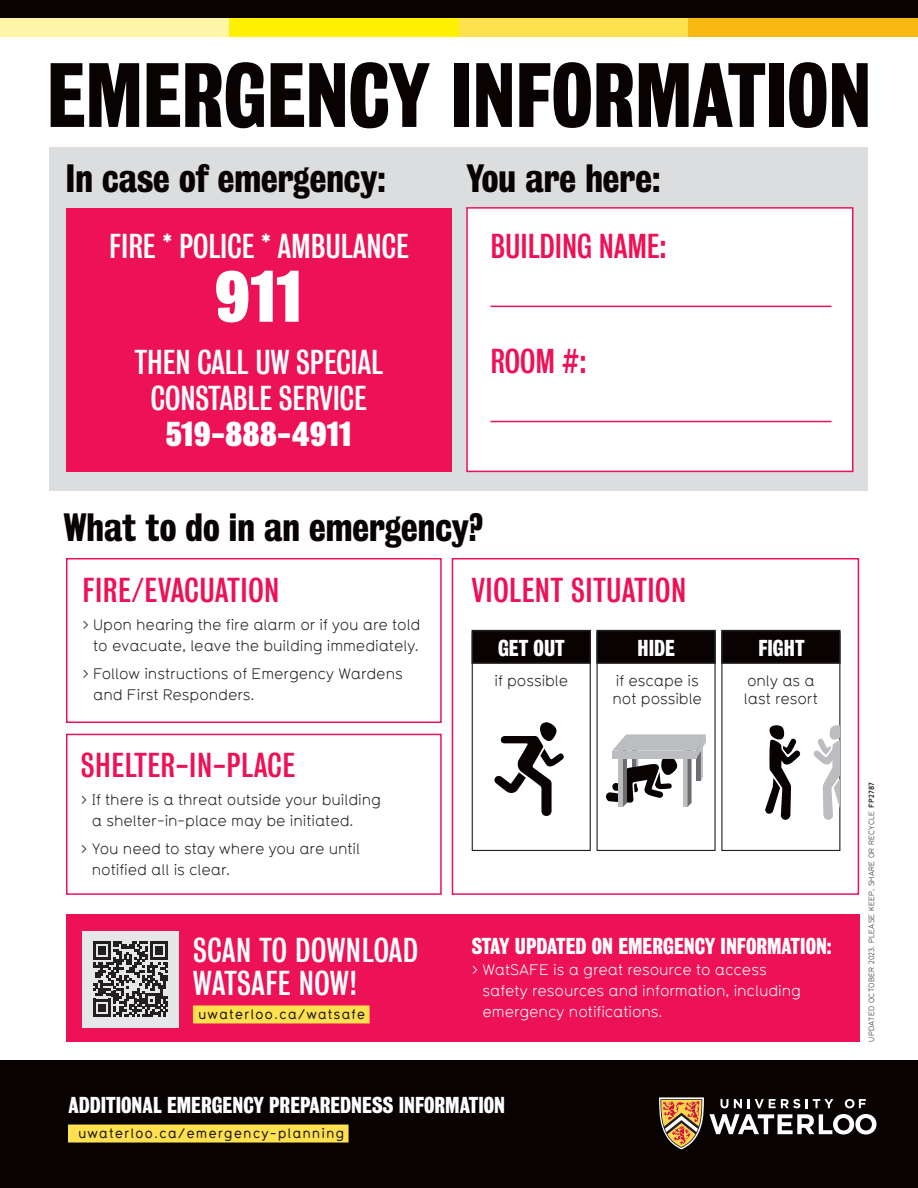
<style>
.page{position:relative;width:918px;height:1188px;background:#fff}
.page>*{position:absolute;margin:0;border:0;box-sizing:border-box;transform-origin:0 0}
.t1{font:700 82.95px "Bureau Grot Cond";color:#080302}
.t2{font:900 66px "Bureau Grot Cond";color:#fff}
.t3{font:700 36px "Bureau Grot Cond";color:#080302}
.t4{font:31.5px/36px "Bureau Grot Cond";color:#fff;text-align:center}
.t5{font:31.5px "Bureau Grot Cond";letter-spacing:.02em;color:#ed1157}
.t6{font:31.5px/33px "Bureau Grot Cond";letter-spacing:.02em;color:#fff}
.t7{font:31.5px "Bureau Grot Cond";color:#ed1157}
.t8{font:700 21px "Bureau Grot Cond";color:#fff}
.t9{font:15px/21px "Typ 1451 Std";color:#231f20}
.t10{font:15px/21px "Typ 1451 Std";color:#fff}
.t11{font:500 13.5px "Typ 1451 Std";letter-spacing:.075em;color:#231f20}
.t12{font:7.5px "Typ 1451 Std";letter-spacing:.03em;color:#231f20}
.s1{font-weight:900}
.s2{font-weight:700}
</style>
<div class="page">
<div style="left:50px;top:147px;width:818px;height:343px;background:#dcdddf"></div>
<div style="left:66px;top:208px;width:386px;height:263px;background:#ed1157"></div>
<div style="left:66px;top:914px;width:793px;height:128px;background:#ed1157"></div>
<div style="left:466px;top:207px;width:388px;height:265px;background:#fff;border:2px solid #ed1157"></div>
<div style="left:66px;top:558px;width:376px;height:165px;background:#fff;border:2px solid #ed1157"></div>
<div style="left:66px;top:734px;width:376px;height:161px;background:#fff;border:2px solid #ed1157"></div>
<div style="left:452px;top:558px;width:407px;height:337px;background:#fff;border:2px solid #ed1157"></div>
<div style="left:0;top:1061px;width:918px;height:127px;background:#080302"></div>
<svg style="left:659px;top:1097px;width:217px;height:52px"></svg>
<div style="left:68px;top:1125px;width:281px;height:18px;background:#ffe04e"></div>
<div style="left:0;top:0;width:918px;height:19px;background:#080302"></div>
<div style="left:0;top:19px;width:230px;height:18px;background:#fcf6a6"></div>
<div style="left:230px;top:19px;width:229px;height:18px;background:#fff101"></div>
<div style="left:459px;top:19px;width:229px;height:18px;background:#ffe04e"></div>
<div style="left:688px;top:19px;width:230px;height:18px;background:#fab813"></div>
<div style="left:472px;top:633px;width:119px;height:218px;border:1px solid #231f20"></div>
<div style="left:472px;top:631px;width:118px;height:32px;background:#080302"></div>
<div style="left:472px;top:630px;width:119px;height:34px;border:2px solid #231f20"></div>
<div style="left:597px;top:631px;width:118px;height:32px;background:#080302"></div>
<div style="left:596px;top:630px;width:120px;height:34px;border:2px solid #231f20"></div>
<div style="left:722px;top:631px;width:118px;height:32px;background:#080302"></div>
<div style="left:721px;top:630px;width:120px;height:34px;border:2px solid #231f20"></div>
<svg style="left:494px;top:722px;width:70px;height:94px"></svg>
<svg style="left:765px;top:725px;width:36px;height:95px"></svg>
<svg style="left:813px;top:725px;width:26px;height:95px"></svg>
<svg style="left:606px;top:734px;width:100px;height:73px"></svg>
<hr style="left:490px;top:306px;width:341px;height:1px;background:#ed1157">
<hr style="left:490px;top:421px;width:341px;height:1px;background:#ed1157">
<div style="left:82px;top:931px;width:97px;height:96px;background:#e6e7e9"></div>
<svg style="left:93px;top:941px;width:75px;height:76px"></svg>
<div style="left:193px;top:1005px;width:177px;height:18px;background:#ffe04e"></div>
<p class="t1" style="left:47px;top:47px;width:826px">EMERGENCY INFORMATION</p>
<p class="t3" style="left:66px;top:157px;width:321px">In case of emergency:</p>
<p class="t3" style="left:467px;top:157px;width:195px">You are here:</p>
<p class="t4" style="left:109px;top:228px;width:301px">FIRE * POLICE * AMBULANCE</p>
<p class="t2" style="left:215px;top:258px;width:89px">911</p>
<p class="t4" style="left:135px;top:345px;width:250px">THEN CALL UW SPECIAL<br>CONSTABLE SERVICE<br><span class="s1">519-888-4911</span></p>
<p class="t7" style="left:490px;top:227px;width:178px">BUILDING NAME:</p>
<p class="t5" style="left:490px;top:343px;width:98px">ROOM #:</p>
<p class="t3" style="left:64px;top:506px;width:421px">What to do in an emergency?</p>
<p class="t5" style="left:82px;top:572px;width:199px">FIRE/EVACUATION</p>
<p class="t9" style="left:82px;top:614px;width:340px;text-align:right">&gt; Upon hearing the fire alarm or if you are told to evacuate, leave the building immediately.</p>
<p class="t9" style="left:93px;top:662px;width:311px;text-indent:-11px">&gt; Follow instructions of Emergency Wardens and First Responders.</p>
<p class="t5" style="left:81px;top:747px;width:215px">SHELTER-IN-PLACE</p>
<p class="t9" style="left:92px;top:789px;width:291px;text-indent:-11px">&gt; If there is a threat outside your building a shelter-in-place may be initiated.</p>
<p class="t9" style="left:92px;top:838px;width:270px;text-indent:-11px">&gt; You need to stay where you are until notified all is clear.</p>
<p class="t6" style="left:193px;top:935px;width:226px">SCAN TO DOWNLOAD<br>WATSAFE NOW!</p>
<p class="t11" style="left:198px;top:1005px;width:169px">uwaterloo.ca/watsafe</p>
<p class="t5" style="left:472px;top:572px;width:216px">VIOLENT SITUATION</p>
<p class="t8" style="left:498px;top:635px;width:68px">GET OUT</p>
<p class="t8" style="left:638px;top:635px;width:39px">HIDE</p>
<p class="t8" style="left:758px;top:635px;width:48px">FIGHT</p>
<p class="t9" style="left:495px;top:670px;width:75px">if possible</p>
<p class="t9" style="left:613px;top:672px;width:91px;line-height:18px">if escape is not possible</p>
<p class="t9" style="left:744px;top:672px;width:76px;line-height:18px">only as a last resort</p>
<p class="t8" style="left:472px;top:934px;width:362px">STAY UPDATED ON EMERGENCY INFORMATION:</p>
<p class="t10" style="left:483px;top:959px;width:320px;text-indent:-11px">&gt; WatSAFE is a great resource to access safety resources and information, including emergency notifications.</p>
<p class="t8" style="left:68px;top:1093px;width:438px">ADDITIONAL EMERGENCY PREPAREDNESS INFORMATION</p>
<p class="t11" style="left:78px;top:1124px;width:268px">uwaterloo.ca/emergency-planning</p>
<p class="t12" style="left:867px;top:1042px;width:261px;rotate:-90deg">UPDATED OCTOBER 2023. PLEASE KEEP, SHARE OR RECYCLE <span class="s2">FP2787</span></p>
</div>
